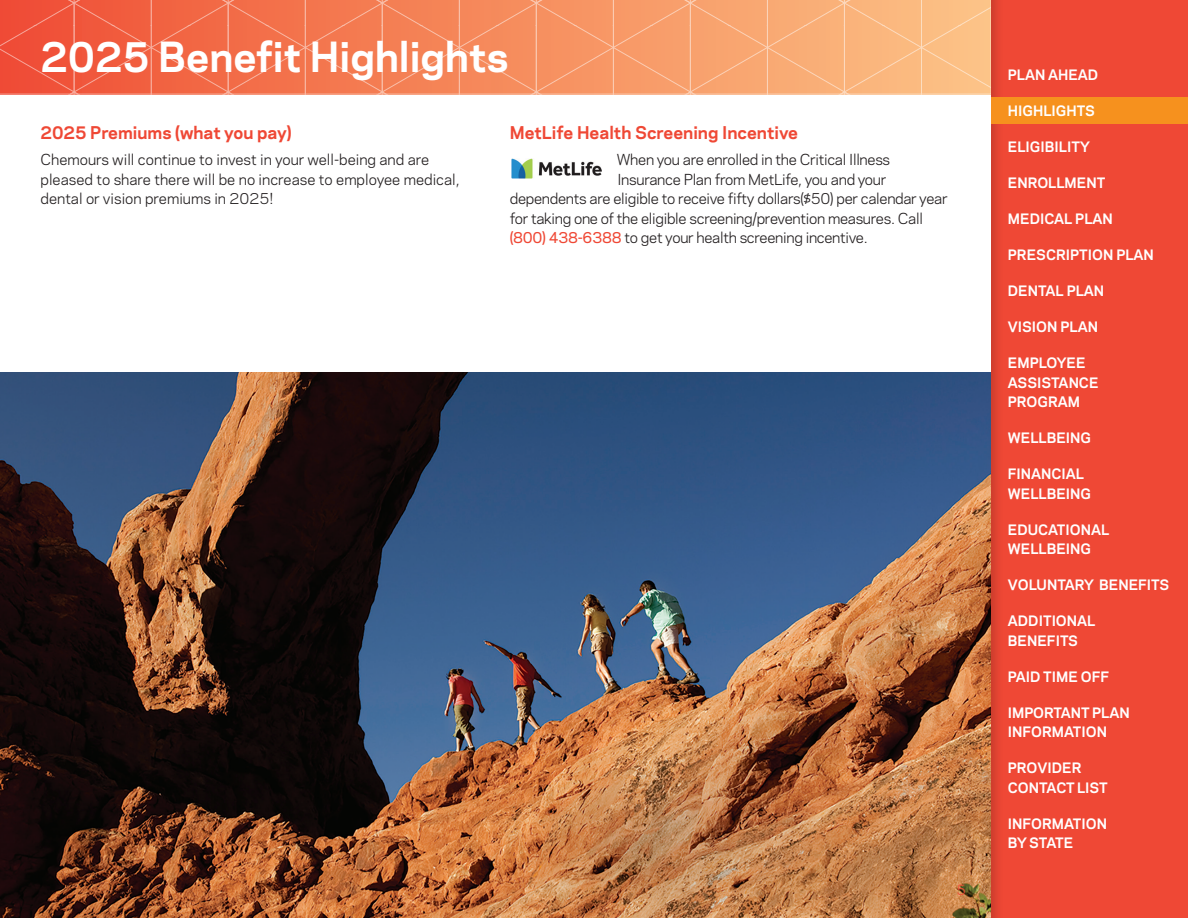
<style>
.page{position:relative;width:1188px;height:918px;background:#fff}
.page>*{position:absolute;margin:0;border:0;box-sizing:border-box;transform-origin:0 0}
.t1{font:700 39px "Chemours Sans";color:#fff}
.t2{font:700 16.5px "Chemours Sans";color:#ef4835}
.t3{font:14.25px "Chemours Sans";letter-spacing:-.02em;color:#231f20}
.t4{font:14.25px/19.5px "Chemours Sans";color:#231f20}
.t5{font:700 13.5px/19.5px "Chemours Sans";color:#fff}
.t6{font:13.5px "Chemours Sans";color:#ef4835}
.s1{font-weight:500;color:#ef4835}
</style>
<div class="page">
<img style="left:0;top:373px;width:988px;height:545px">
<img style="left:512px;top:159px;width:90px;height:20px">
<svg style="left:0;top:0;width:988px;height:94px;background:#f58b60"></svg>
<div style="left:988px;top:0;width:200px;height:918px;background:#ef4835"></div>
<div style="left:991px;top:98px;width:197px;height:26px;background:#f6911e"></div>
<h1 class="t1" style="left:40px;top:27px;width:469px">2025 Benefit Highlights</h1>
<p class="t2" style="left:40px;top:120px;width:253px">2025 Premiums (what you pay)</p>
<p class="t4" style="left:40px;top:149px;width:421px">Chemours will continue to invest in your well-being and are pleased to share there will be no increase to employee medical, dental or vision premiums in 2025!</p>
<p class="t2" style="left:510px;top:120px;width:290px">MetLife Health Screening Incentive</p>
<p class="t3" style="left:617px;top:149px;width:275px">When you are enrolled in the Critical Illness</p>
<p class="t3" style="left:617px;top:169px;width:270px">Insurance Plan from MetLife, you and your</p>
<p class="t3" style="left:510px;top:188px;width:439px">dependents are eligible to receive fifty dollars($50) per calendar year</p>
<p class="t3" style="left:510px;top:208px;width:415px">for taking one of the eligible screening/prevention measures. Call</p>
<p class="t3" style="left:510px;top:227px;width:360px"><span class="s1">(800) 438-6388</span> to get your health screening incentive.</p>
<p class="t6" style="left:956px;top:880px;width:11px">5</p>
<p class="t5" style="left:1008px;top:65px;width:92px">PLAN AHEAD</p>
<p class="t5" style="left:1008px;top:101px;width:88px">HIGHLIGHTS</p>
<p class="t5" style="left:1008px;top:137px;width:83px">ELIGIBILITY</p>
<p class="t5" style="left:1008px;top:173px;width:99px">ENROLLMENT</p>
<p class="t5" style="left:1008px;top:209px;width:107px">MEDICAL PLAN</p>
<p class="t5" style="left:1008px;top:245px;width:148px">PRESCRIPTION PLAN</p>
<p class="t5" style="left:1008px;top:281px;width:98px">DENTAL PLAN</p>
<p class="t5" style="left:1008px;top:317px;width:92px">VISION PLAN</p>
<p class="t5" style="left:1008px;top:353px;width:92px">EMPLOYEE<br>ASSISTANCE<br>PROGRAM</p>
<p class="t5" style="left:1008px;top:428px;width:85px">WELLBEING</p>
<p class="t5" style="left:1008px;top:464px;width:85px">FINANCIAL<br>WELLBEING</p>
<p class="t5" style="left:1008px;top:519px;width:103px">EDUCATIONAL<br>WELLBEING</p>
<p class="t5" style="left:1008px;top:575px;width:163px">VOLUNTARY BENEFITS</p>
<p class="t5" style="left:1008px;top:611px;width:89px">ADDITIONAL<br>BENEFITS</p>
<p class="t5" style="left:1008px;top:666px;width:103px">PAID TIME OFF</p>
<p class="t5" style="left:1008px;top:702px;width:123px">IMPORTANT PLAN<br>INFORMATION</p>
<p class="t5" style="left:1008px;top:758px;width:102px">PROVIDER<br>CONTACT LIST</p>
<p class="t5" style="left:1008px;top:813px;width:101px">INFORMATION<br>BY STATE</p>
</div>
